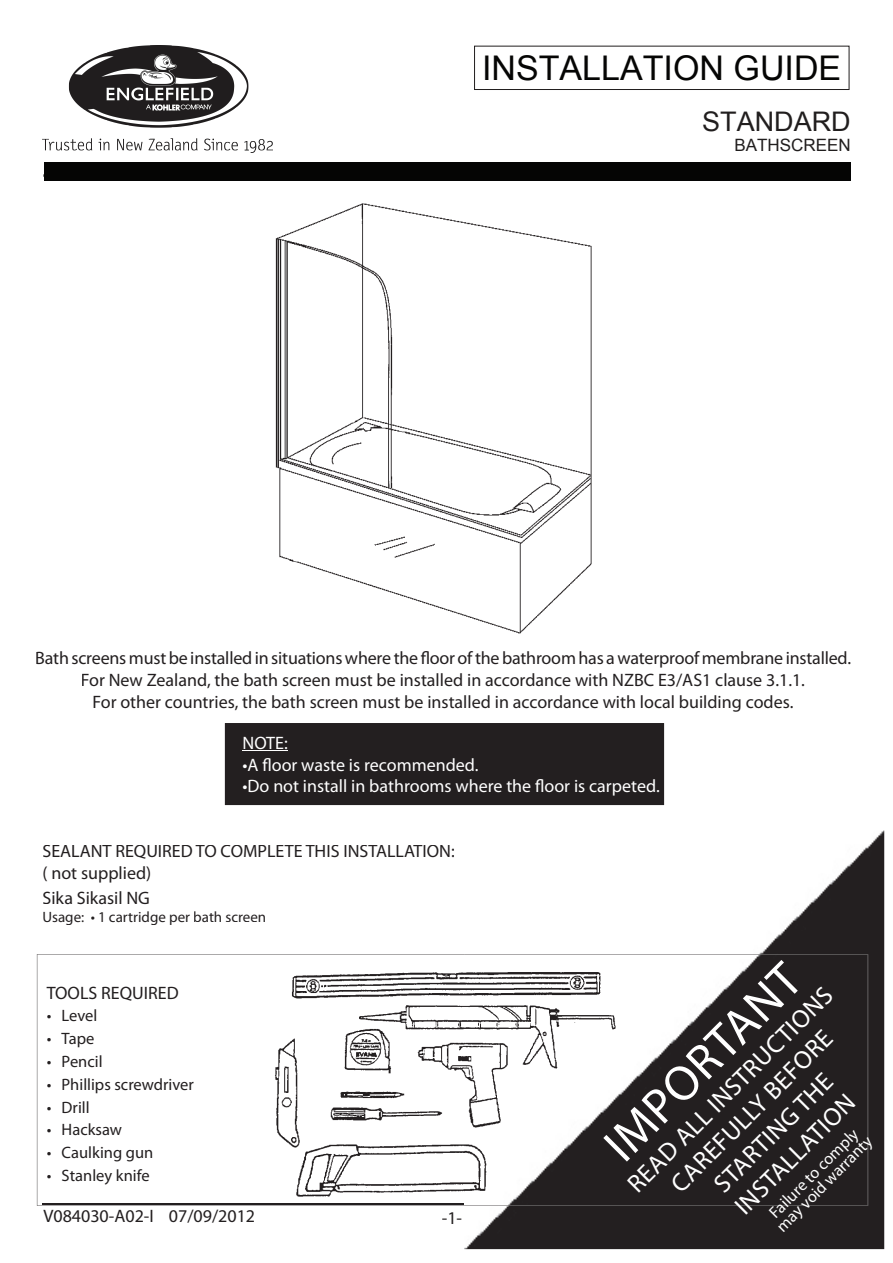
<style>
.page{position:relative;width:893px;height:1263px;background:#fff}
.page>*{position:absolute;margin:0;border:0;box-sizing:border-box;transform-origin:0 0}
.t1{font:49.5px "Myriad Pro";color:#fff}
.t2{font:34.05px "Arial";color:#050504}
.t3{font:27px "Arial";color:#211e1e}
.t4{font:25.5px/30.6px "Myriad Pro";color:#fff;text-align:center}
.t5{font:18px/21.6px "Myriad Pro";color:#231f20;text-align:center}
.t6{font:18px "Myriad Pro";color:#fff}
.t7{font:16.95px "Arial";color:#211e1e}
.t8{font:16.5px "Myriad Pro";color:#231f20}
.t9{font:16.5px/15px "Myriad Pro";color:#fff}
.t10{font:15px "Myriad Pro";color:#231f20}
</style>
<div class="page">
<img style="left:464px;top:830px;width:420px;height:419px">
<svg style="left:37px;top:954px;width:427px;height:252px"></svg>
<img style="left:464px;top:954px;width:404px;height:252px">
<img style="left:275px;top:972px;width:340px;height:224px">
<img style="left:275px;top:203px;width:316px;height:430px">
<div style="left:224px;top:723px;width:441px;height:83px;background:#231f20"></div>
<hr style="left:242px;top:750px;width:46px;height:1px;background:#fff">
<hr style="left:43px;top:174px;width:289px;height:3px;background:#050504">
<div style="left:44px;top:162px;width:807px;height:19px;background:#050504"></div>
<img style="left:43px;top:46px;width:229px;height:106px">
<div style="left:474px;top:46px;width:375px;height:44px;border:1px solid #211e1e"></div>
<h2 class="t2" style="left:482px;top:46px;width:361px">INSTALLATION GUIDE</h2>
<h3 class="t3" style="left:702px;top:103px;width:150px">STANDARD</h3>
<p class="t7" style="left:734px;top:134px;width:118px">BATHSCREEN</p>
<p class="t5" style="left:35px;top:647px;width:817px">Bathscreensmustbe installedinsituationswhere the floorofthebathroomhas awaterproofmembrane installed.<br>For New Zealand, the bath screen must be installed in accordance with NZBC E3/AS1 clause 3.1.1.<br>For other countries, the bath screen must be installed in accordance with local building codes.</p>
<p class="t6" style="left:242px;top:732px;width:47px">NOTE:</p>
<p class="t6" style="left:242px;top:753px;width:238px">•A floor waste is recommended.</p>
<p class="t6" style="left:242px;top:775px;width:419px">•Do not install in bathrooms where the floor is carpeted.</p>
<p class="t5" style="left:43px;top:840px;width:414px;text-align:left">SEALANT REQUIRED TO COMPLETE THIS INSTALLATION: ( not supplied)</p>
<p class="t5" style="left:43px;top:886px;width:109px">Sika Sikasil NG</p>
<p class="t10" style="left:43px;top:907px;width:225px">Usage: • 1 cartridge per bath screen</p>
<p class="t5" style="left:47px;top:981px;width:133px">TOOLS REQUIRED</p>
<p class="t8" style="left:47px;top:1006px;width:52px">• Level</p>
<p class="t8" style="left:47px;top:1028px;width:49px">• Tape</p>
<p class="t8" style="left:47px;top:1051px;width:57px">• Pencil</p>
<p class="t8" style="left:47px;top:1074px;width:149px">• Phillips screwdriver</p>
<p class="t8" style="left:47px;top:1097px;width:44px">• Drill</p>
<p class="t8" style="left:47px;top:1120px;width:77px">• Hacksaw</p>
<p class="t8" style="left:47px;top:1142px;width:108px">• Caulking gun</p>
<p class="t8" style="left:47px;top:1165px;width:104px">• Stanley knife</p>
<p class="t5" style="left:43px;top:1205px;width:213px">V084030-A02-I 07/09/2012</p>
<p class="t5" style="left:442px;top:1207px;width:22px">-1-</p>
<h1 class="t1" style="left:591px;top:1131px;width:257px;rotate:-45deg">IMPORTANT</h1>
<h3 class="t4" style="left:621px;top:1177px;width:280px;rotate:-45deg">READ ALL INSTRUCTIONS<br>CAREFULLY BEFORE<br>STARTING THE<br>INSTALLATION</h3>
<p class="t9" style="left:763px;top:1213px;width:129px;rotate:-45deg">Failure to comply may void warranty</p>
</div>
